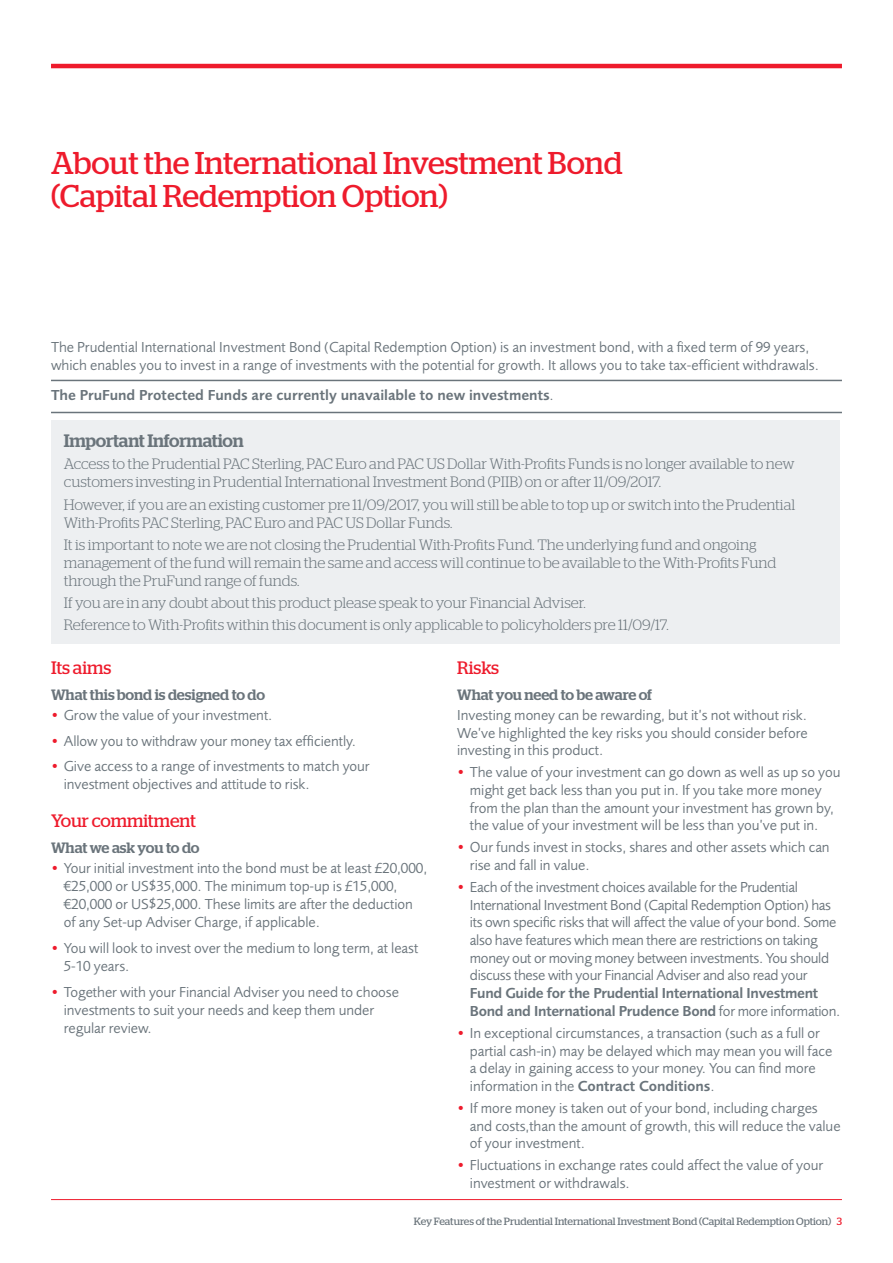
<style>
.page{position:relative;width:893px;height:1263px;background:#fff}
.page>*{position:absolute;margin:0;border:0;box-sizing:border-box;transform-origin:0 0}
.t1{font:31.5px/33px "Stag";letter-spacing:-.005em;color:#ee1b2c}
.t2{font:18px "Stag";letter-spacing:-.005em;color:#ee1b2c}
.t3{font:500 18px "Stag";letter-spacing:-.01em;color:#6a747b}
.t4{font:15px/17.7px "Pru Sans";letter-spacing:-.005em;color:#6a747b}
.t5{font:300 15px/18px "Stag";letter-spacing:-.005em;color:#6a747b}
.t6{font:600 15px/17.7px "Pru Sans";letter-spacing:-.02em;color:#6a747b}
.t7{font:500 15px "Stag";letter-spacing:-.005em;color:#6a747b}
.t8{font:600 15px "Pru Sans";color:#6a747b}
.t9{font:10.5px "Stag";letter-spacing:-.005em;color:#6a747b}
.s1{font-weight:400}
.s2{color:#ee1b2c}
.s3{font-weight:600}
</style>
<div class="page">
<hr style="left:51px;top:64px;width:791px;height:4px;background:#ee1b2c">
<hr style="left:51px;top:1199px;width:791px;height:1px;background:#ee1b2c">
<hr style="left:51px;top:412px;width:791px;height:1px;background:#6a747b">
<hr style="left:51px;top:380px;width:791px;height:1px;background:#6a747b">
<div style="left:51px;top:420px;width:788px;height:223px;background:#edeff1"></div>
<h1 class="t1" style="left:51px;top:146px;width:573px">About the International Investment Bond (Capital Redemption Option)</h1>
<p class="t4" style="left:51px;top:337px;width:769px">The Prudential International Investment Bond (Capital Redemption Option) is an investment bond, with a fixed term of 99 years, which enables you to invest in a range of investments with the potential for growth. It allows you to take tax-efficient withdrawals.</p>
<p class="t8" style="left:51px;top:387px;width:504px">The PruFund Protected Funds are currently unavailable to new investments<span class="s1">.</span></p>
<p class="t3" style="left:64px;top:430px;width:181px">Important Information</p>
<p class="t5" style="left:64px;top:455px;width:732px">Access to the Prudential PAC Sterling, PAC Euro and PAC US Dollar With-Profits Funds is no longer available to new customers investing in Prudential International Investment Bond (PIIB) on or after 11/09/2017.</p>
<p class="t5" style="left:64px;top:495px;width:733px">However, if you are an existing customer pre 11/09/2017, you will still be able to top up or switch into the Prudential<br>With-Profits PAC Sterling, PAC Euro and PAC US Dollar Funds.</p>
<p class="t5" style="left:64px;top:535px;width:714px">It is important to note we are not closing the Prudential With-Profits Fund. The underlying fund and ongoing management of the fund will remain the same and access will continue to be available to the With-Profits Fund through the PruFund range of funds.</p>
<p class="t5" style="left:64px;top:591px;width:606px;line-height:22.2px">If you are in any doubt about this product please speak to your Financial Adviser.<br>Reference to With-Profits within this document is only applicable to policyholders pre 11/09/17.</p>
<p class="t2" style="left:51px;top:657px;width:62px">Its aims</p>
<p class="t7" style="left:51px;top:686px;width:216px">What this bond is designed to do</p>
<p class="t4" style="left:51px;top:706px;width:223px"><span class="s2">•</span> Grow the value of your investment.</p>
<p class="t4" style="left:51px;top:732px;width:307px"><span class="s2">•</span> Allow you to withdraw your money tax efficiently.</p>
<p class="t4" style="left:64px;top:757px;width:307px;text-indent:-13px"><span class="s2">•</span> Give access to a range of investments to match your investment objectives and attitude to risk.</p>
<p class="t2" style="left:51px;top:810px;width:146px">Your commitment</p>
<p class="t7" style="left:51px;top:839px;width:150px">What we ask you to do</p>
<p class="t4" style="left:64px;top:859px;width:365px;text-indent:-13px"><span class="s2">•</span> Your initial investment into the bond must be at least £20,000, ¤25,000 or US$35,000. The minimum top-up is £15,000, ¤20,000 or US$25,000. These limits are after the deduction of any Set-up Adviser Charge, if applicable.</p>
<p class="t4" style="left:64px;top:939px;width:356px;text-indent:-13px"><span class="s2">•</span> You will look to invest over the medium to long term, at least<br>5-10 years.</p>
<p class="t4" style="left:64px;top:982px;width:337px;text-indent:-13px"><span class="s2">•</span> Together with your Financial Adviser you need to choose investments to suit your needs and keep them under regular review.</p>
<p class="t2" style="left:457px;top:657px;width:44px">Risks</p>
<p class="t7" style="left:457px;top:686px;width:197px">What you need to be aware of</p>
<p class="t4" style="left:457px;top:706px;width:352px;text-align:justify">Investing money can be rewarding, but it’s not without risk.<br>We’ve highlighted the key risks you should consider before investing in this product.</p>
<p class="t4" style="left:470px;top:763px;width:372px;text-indent:-13px"><span class="s2">•</span> The value of your investment can go down as well as up so you might get back less than you put in. If you take more money from the plan than the amount your investment has grown by, the value of your investment will be less than you’ve put in.</p>
<p class="t4" style="left:470px;top:838px;width:361px;text-indent:-13px"><span class="s2">•</span> Our funds invest in stocks, shares and other assets which can rise and fall in value.</p>
<p class="t4" style="left:470px;top:878px;width:368px;text-indent:-13px"><span class="s2">•</span> Each of the investment choices available for the Prudential International Investment Bond (Capital Redemption Option) has its own specific risks that will affect the value of your bond. Some also have features which mean there are restrictions on taking money out or moving money between investments. You should discuss these with your Financial Adviser and also read your</p>
<p class="t6" style="left:470px;top:984px;width:372px">Fund Guide for the Prudential International Investment<br>Bond and International Prudence Bond <span class="s1">for more information.</span></p>
<p class="t4" style="left:470px;top:1024px;width:364px;text-indent:-13px"><span class="s2">•</span> In exceptional circumstances, a transaction (such as a full or partial cash-in) may be delayed which may mean you will face a delay in gaining access to your money. You can find more information in the <span class="s3">Contract Conditions</span>.</p>
<p class="t4" style="left:470px;top:1099px;width:372px;text-indent:-13px"><span class="s2">•</span> If more money is taken out of your bond, including charges and costs,than the amount of growth, this will reduce the value of your investment.</p>
<p class="t4" style="left:470px;top:1156px;width:355px;text-indent:-13px"><span class="s2">•</span> Fluctuations in exchange rates could affect the value of your investment or withdrawals.</p>
<p class="t9" style="left:414px;top:1215px;width:430px">Key Features of the Prudential International Investment Bond (Capital Redemption Option) <span class="s2">3</span></p>
</div>
